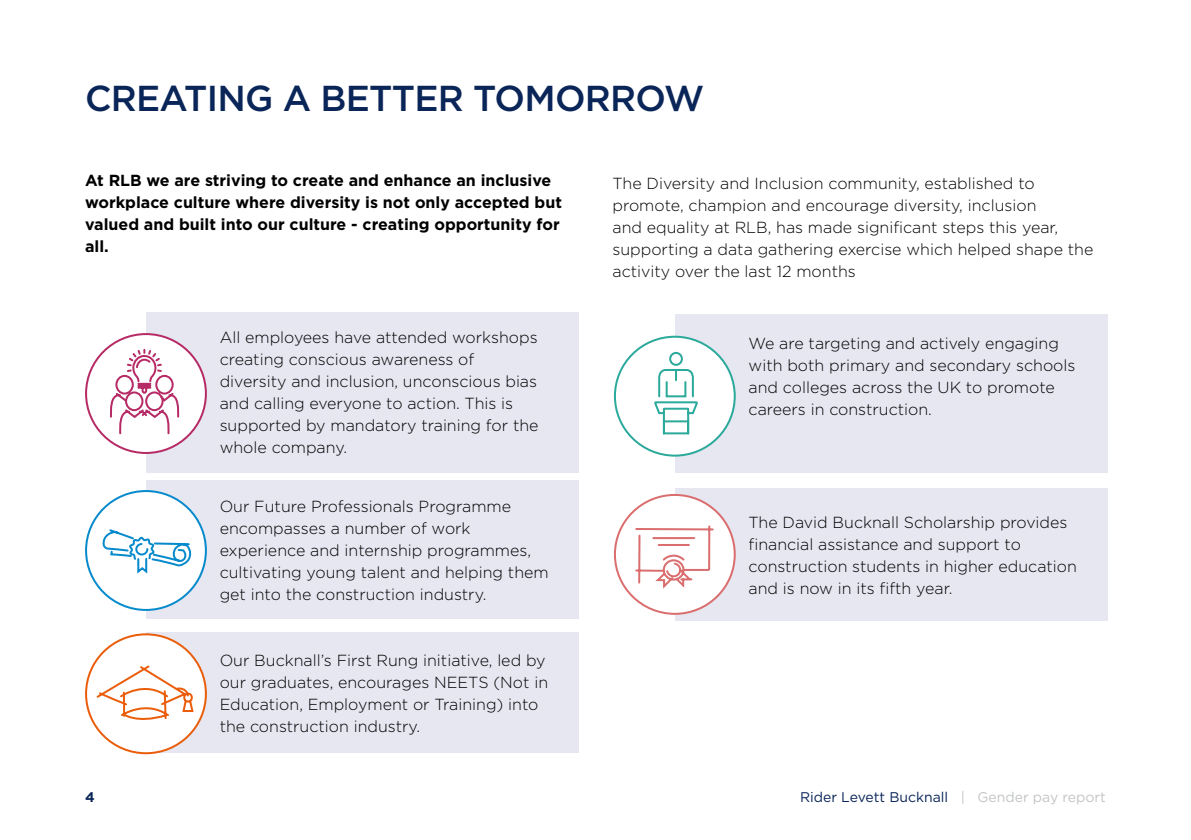
<style>
.page{position:relative;width:1191px;height:840px;background:#fff}
.page>*{position:absolute;margin:0;border:0;box-sizing:border-box;transform-origin:0 0}
.t1{font:500 36px "Gotham";letter-spacing:-.02em;color:#0a2558}
.t2{font:300 16px/22px "Gotham";color:#000}
.t3{font:700 16px/22px "Gotham";color:#000}
.t4{font:14px "Gotham";color:#0a2558}
.t5{font:700 14px "Gotham";color:#0a2558}
.s1{color:#c3c5c5}
</style>
<div class="page">
<div style="left:146px;top:480px;width:432px;height:139px;background:#e6e7f1"></div>
<div style="left:86px;top:490px;width:120px;height:119px;background:#fff;border-radius:50%"></div>
<div style="left:85px;top:489px;width:122px;height:121px;border:2px solid #078acc;border-radius:50%"></div>
<div style="left:146px;top:632px;width:432px;height:120px;background:#e6e7f1"></div>
<div style="left:86px;top:634px;width:120px;height:118px;background:#fff;border-radius:50%"></div>
<div style="left:85px;top:633px;width:122px;height:120px;border:2px solid #ea5d0a;border-radius:50%"></div>
<div style="left:675px;top:313px;width:432px;height:159px;background:#e6e7f1"></div>
<div style="left:615px;top:336px;width:119px;height:119px;background:#fff;border-radius:50%"></div>
<div style="left:614px;top:335px;width:121px;height:121px;border:2px solid #2ba99b;border-radius:50%"></div>
<div style="left:675px;top:488px;width:432px;height:133px;background:#e6e7f1"></div>
<div style="left:615px;top:494px;width:119px;height:119px;background:#fff;border-radius:50%"></div>
<div style="left:614px;top:493px;width:121px;height:121px;border:2px solid #da6d6e;border-radius:50%"></div>
<div style="left:146px;top:311px;width:432px;height:161px;background:#e6e7f1"></div>
<svg style="left:95px;top:663px;width:99px;height:60px"></svg>
<svg style="left:654px;top:351px;width:44px;height:84px"></svg>
<div style="left:86px;top:334px;width:120px;height:118px;background:#fff;border-radius:50%"></div>
<div style="left:85px;top:333px;width:122px;height:120px;border:2px solid #b62b65;border-radius:50%"></div>
<svg style="left:109px;top:347px;width:71px;height:88px"></svg>
<svg style="left:102px;top:529px;width:90px;height:45px"></svg>
<svg style="left:635px;top:525px;width:79px;height:64px"></svg>
<h1 class="t1" style="left:85px;top:83px;width:620px">CREATING A BETTER TOMORROW</h1>
<p class="t3" style="left:85px;top:170px;width:478px">At RLB we are striving to create and enhance an inclusive workplace culture where diversity is not only accepted but valued and built into our culture - creating opportunity for all.</p>
<p class="t2" style="left:220px;top:327px;width:320px">All employees have attended workshops creating conscious awareness of diversity and inclusion, unconscious bias and calling everyone to action. This is supported by mandatory training for the whole company.</p>
<p class="t2" style="left:220px;top:496px;width:330px">Our Future Professionals Programme encompasses a number of work experience and internship programmes, cultivating young talent and helping them get into the construction industry.</p>
<p class="t2" style="left:220px;top:649px;width:330px">Our Bucknall’s First Rung initiative, led by our graduates, encourages NEETS (Not in Education, Employment or Training) into the construction industry.</p>
<p class="t2" style="left:612px;top:173px;width:482px">The Diversity and Inclusion community, established to promote, champion and encourage diversity, inclusion<br>and equality at RLB, has made significant steps this year, supporting a data gathering exercise which helped shape the activity over the last 12 months</p>
<p class="t2" style="left:748px;top:333px;width:328px">We are targeting and actively engaging with both primary and secondary schools and colleges across the UK to promote careers in construction.</p>
<p class="t2" style="left:748px;top:511px;width:330px">The David Bucknall Scholarship provides financial assistance and support to construction students in higher education and is now in its fifth year.</p>
<p class="t5" style="left:85px;top:791px;width:11px">4</p>
<p class="t4" style="left:800px;top:790px;width:307px">Rider Levett Bucknall <span class="s1">| Gender pay report</span></p>
</div>
